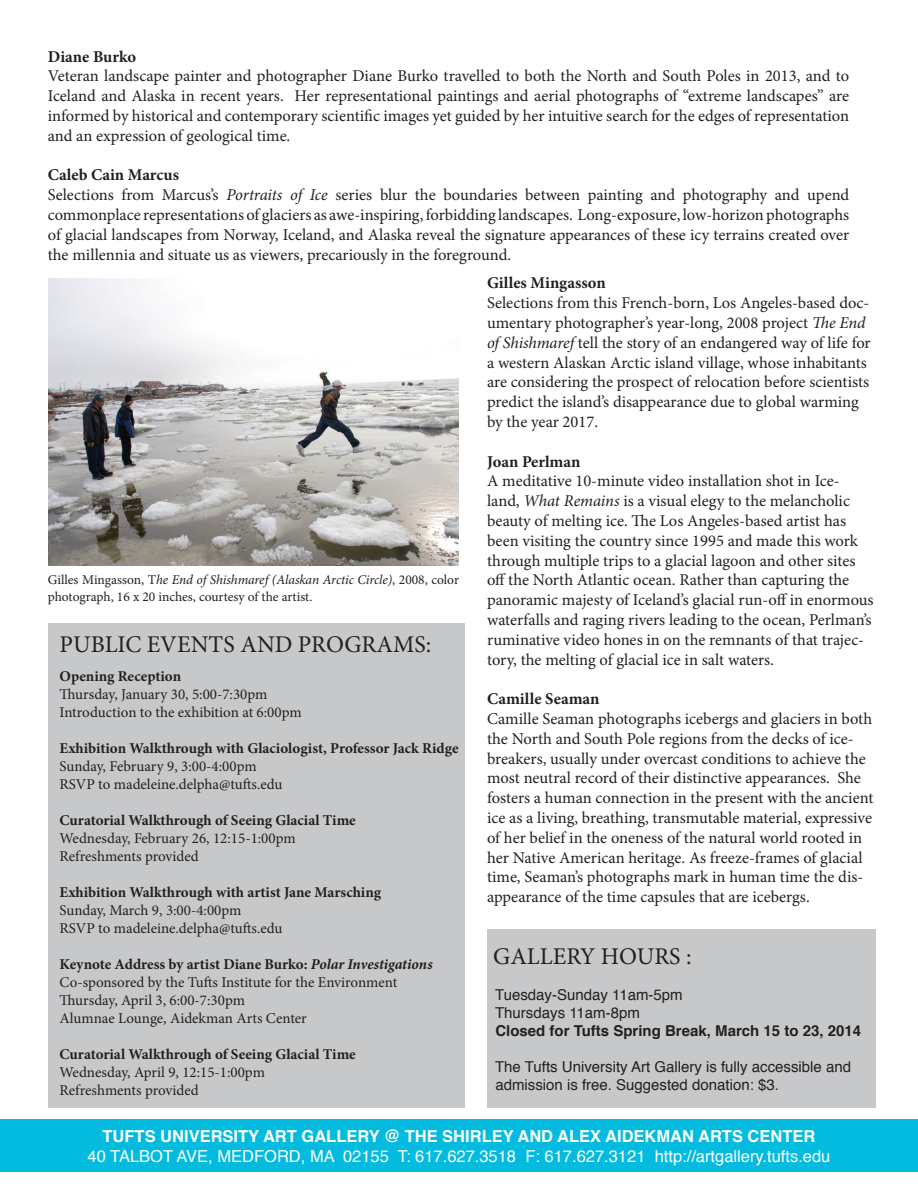
<style>
.page{position:relative;width:918px;height:1188px;background:#fff}
.page>*{position:absolute;margin:0;border:0;box-sizing:border-box;transform-origin:0 0}
.t1{font:24px "Minion Pro";color:#231f20}
.t2{font:16.5px/19.8px "Minion Pro";color:#231f20}
.t3{font:16.5px "Helvetica";color:#fff}
.t4{font:700 16.5px "Helvetica";color:#fff}
.t5{font:700 16.5px "Minion Pro";color:#231f20}
.t6{font:15px/18px "Minion Pro";color:#231f20}
.t7{font:700 15px "Minion Pro";color:#231f20}
.t8{font:15px/18px "Helvetica";color:#231f20}
.t9{font:700 15px "Helvetica";color:#231f20}
.t10{font:13.5px/16.2px "Minion Pro";letter-spacing:-.005em;color:#231f20}
.s1{font-weight:700}
.s2{font-style:italic}
.s3{font-weight:700;font-style:italic}
</style>
<div class="page">
<img style="left:49px;top:278px;width:410px;height:287px">
<div style="left:49px;top:624px;width:416px;height:484px;background:#c7c8ca"></div>
<div style="left:487px;top:929px;width:389px;height:179px;background:#c7c8ca"></div>
<div style="left:0;top:1119px;width:918px;height:53px;background:#02bbdf"></div>
<p class="t5" style="left:48px;top:45px;width:90px">Diane Burko</p>
<p class="t2" style="left:48px;top:66px;width:803px;text-align:justify">Veteran landscape painter and photographer Diane Burko travelled to both the North and South Poles in 2013, and to Iceland and Alaska in recent years. Her representational paintings and aerial photographs of “extreme landscapes” are informed by historical and contemporary scientific images yet guided by her intuitive search for the edges of representation and an expression of geological time.</p>
<p class="t2" style="left:48px;top:165px;width:803px"><span class="s1">Caleb Cain Marcus<br></span>Selections from Marcus’s <span class="s2">Portraits of Ice</span> series blur the boundaries between painting and photography and upend commonplace representations of glaciers as awe-inspiring, forbidding landscapes. Long-exposure, low-horizon photographs of glacial landscapes from Norway, Iceland, and Alaska reveal the signature appearances of these icy terrains created over the millennia and situate us as viewers, precariously in the foreground.</p>
<p class="t5" style="left:487px;top:272px;width:120px">Gilles Mingasson</p>
<p class="t2" style="left:487px;top:293px;width:385px">Selections from this French-born, Los Angeles-based doc&shy;umentary photographer’s year-long, 2008 project <span class="s2">The End of Shishmaref</span> tell the story of an endangered way of life for a western Alaskan Arctic island village, whose inhabitants are considering the prospect of relocation before scientists predict the island’s disappearance due to global warming by the year 2017.</p>
<p class="t5" style="left:487px;top:450px;width:95px">Joan Perlman</p>
<p class="t2" style="left:487px;top:471px;width:388px">A meditative 10-minute video installation shot in Ice&shy;land, <span class="s2">What Remains</span> is a visual elegy to the melancholic beauty of melting ice. The Los Angeles-based artist has been visiting the country since 1995 and made this work through multiple trips to a glacial lagoon and other sites off the North Atlantic ocean. Rather than capturing the panoramic majesty of Iceland’s glacial run-off in enormous waterfalls and raging rivers leading to the ocean, Perlman’s ruminative video hones in on the remnants of that trajec&shy;tory, the melting of glacial ice in salt waters.</p>
<p class="t5" style="left:487px;top:687px;width:114px">Camille Seaman</p>
<p class="t2" style="left:487px;top:709px;width:388px">Camille Seaman photographs icebergs and glaciers in both the North and South Pole regions from the decks of ice&shy;breakers, usually under overcast conditions to achieve the most neutral record of their distinctive appearances. She fosters a human connection in the present with the ancient ice as a living, breathing, transmutable material, expressive of her belief in the oneness of the natural world rooted in her Native American heritage. As freeze-frames of glacial time, Seaman’s photographs mark in human time the dis&shy;appearance of the time capsules that are icebergs.</p>
<p class="t10" style="left:48px;top:572px;width:413px">Gilles Mingasson, T<span class="s2">he End of Shishmaref (Alaskan Arctic Circle)</span>, 2008, color photograph, 16 x 20 inches, courtesy of the artist.</p>
<h1 class="t1" style="left:59px;top:629px;width:373px">PUBLIC EVENTS AND PROGRAMS:</h1>
<p class="t7" style="left:59px;top:666px;width:123px">Opening Reception</p>
<p class="t6" style="left:59px;top:686px;width:244px">Thursday, January 30, 5:00-7:30pm<br>Introduction to the exhibition at 6:00pm</p>
<p class="t7" style="left:59px;top:738px;width:401px">Exhibition Walkthrough with Glaciologist, Professor Jack Ridge</p>
<p class="t6" style="left:59px;top:758px;width:225px">Sunday, February 9, 3:00-4:00pm<br>RSVP to madeleine.delpha@tufts.edu</p>
<p class="t7" style="left:59px;top:810px;width:298px">Curatorial Walkthrough of Seeing Glacial Time</p>
<p class="t6" style="left:59px;top:830px;width:238px">Wednesday, February 26, 12:15-1:00pm<br>Refreshments provided</p>
<p class="t7" style="left:59px;top:882px;width:323px">Exhibition Walkthrough with artist Jane Marsching</p>
<p class="t6" style="left:59px;top:902px;width:225px">Sunday, March 9, 3:00-4:00pm<br>RSVP to madeleine.delpha@tufts.edu</p>
<p class="t6" style="left:59px;top:956px;width:375px"><span class="s1">Keynote Address by artist Diane Burko:</span> <span class="s3">Polar Investigations </span>Co-sponsored by the Tufts Institute for the Environment Thursday, April 3, 6:00-7:30pm<br>Alumnae Lounge, Aidekman Arts Center</p>
<p class="t7" style="left:59px;top:1044px;width:298px">Curatorial Walkthrough of Seeing Glacial Time</p>
<p class="t6" style="left:59px;top:1064px;width:207px">Wednesday, April 9, 12:15-1:00pm<br>Refreshments provided</p>
<h1 class="t1" style="left:493px;top:941px;width:200px">GALLERY HOURS :</h1>
<p class="t8" style="left:495px;top:987px;width:189px">Tuesday-Sunday 11am-5pm<br>Thursdays 11am-8pm</p>
<p class="t9" style="left:495px;top:1019px;width:367px">Closed for Tufts Spring Break, March 15 to 23, 2014</p>
<p class="t8" style="left:495px;top:1059px;width:357px">The Tufts University Art Gallery is fully accessible and admission is free. Suggested donation: $3.</p>
<p class="t4" style="left:103px;top:1123px;width:714px">TUFTS UNIVERSITY ART GALLERY @ THE SHIRLEY AND ALEX AIDEKMAN ARTS CENTER</p>
<p class="t3" style="left:88px;top:1143px;width:744px">40 TALBOT AVE, MEDFORD, MA 02155 T: 617.627.3518 F: 617.627.3121 http://artgallery.tufts.edu</p>
</div>
